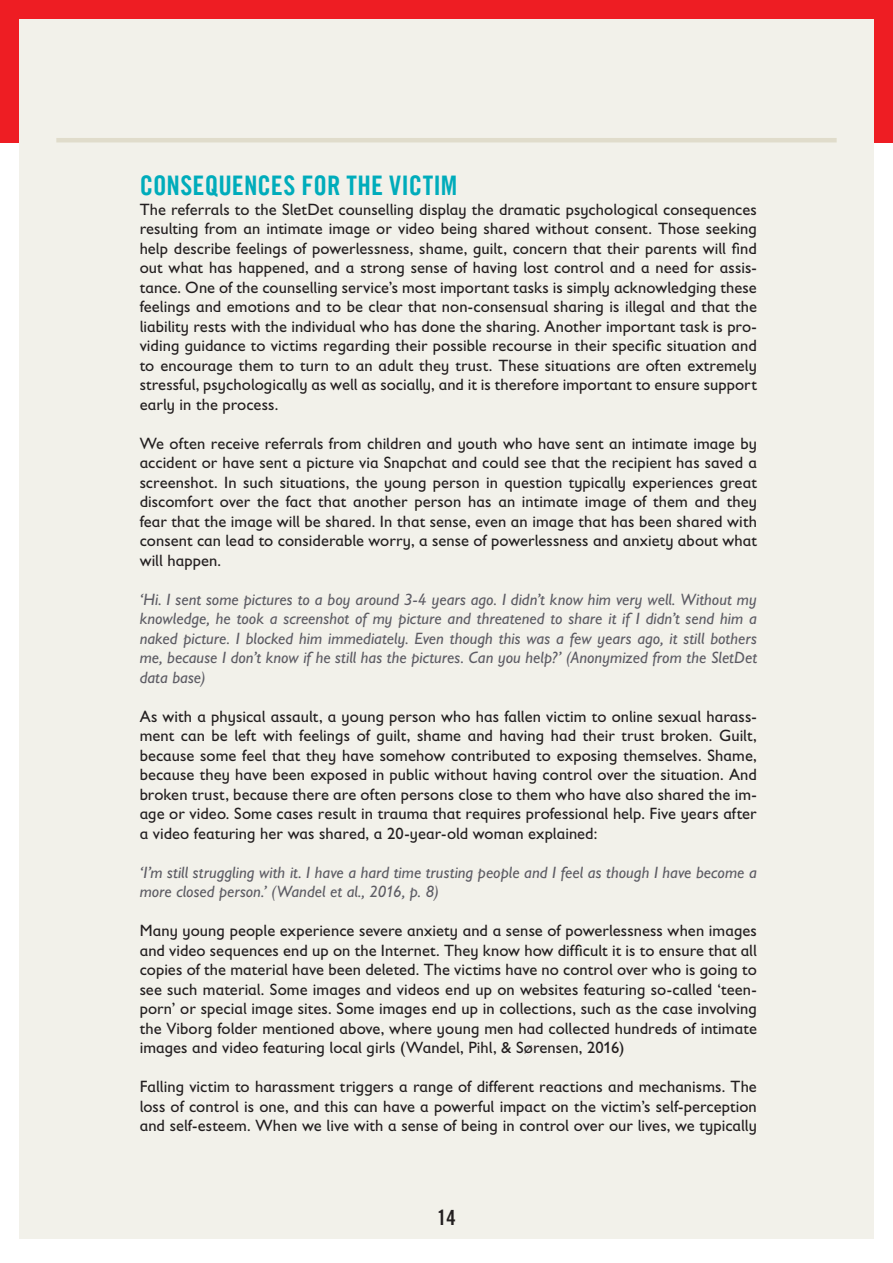
<style>
.page{position:relative;width:893px;height:1263px;background:#fff}
.page>*{position:absolute;margin:0;border:0;box-sizing:border-box;transform-origin:0 0}
.t1{font:27px "Trade Gothic LT Com Bd Cn 20";letter-spacing:.005em;color:#00acbb}
.t2{font:21px "Trade Gothic LT Com Bd Cn 20";color:#231f20}
.t3{font:16.5px/19.5px "Gill Sans Infant Std";letter-spacing:.005em;color:#231f20;text-align:justify}
.t4{font:italic 16.5px/19.5px "Gill Sans Infant Std";letter-spacing:.005em;color:#5d5c64;text-align:justify}
</style>
<div class="page">
<div style="left:0;top:0;width:893px;height:142px;background:#ee1d23"></div>
<div style="left:19px;top:20px;width:855px;height:1219px;background:#f2f1ea"></div>
<hr style="left:56px;top:138px;width:781px;height:4px;background:#e0dccb">
<h1 class="t1" style="left:140px;top:169px;width:319px">CONSEQUENCES FOR THE VICTIM</h1>
<p class="t3" style="left:140px;top:199px;width:619px">The referrals to the SletDet counselling display the dramatic psychological consequences resulting from an intimate image or video being shared without consent. Those seeking help describe feelings of powerlessness, shame, guilt, concern that their parents will find out what has happened, and a strong sense of having lost control and a need for assis&shy;tance. One of the counselling service’s most important tasks is simply acknowledging these feelings and emotions and to be clear that non-consensual sharing is illegal and that the liability rests with the individual who has done the sharing. Another important task is pro&shy;viding guidance to victims regarding their possible recourse in their specific situation and to encourage them to turn to an adult they trust. These situations are often extremely stressful, psychologically as well as socially, and it is therefore important to ensure support early in the process.</p>
<p class="t3" style="left:140px;top:433px;width:619px">We often receive referrals from children and youth who have sent an intimate image by accident or have sent a picture via Snapchat and could see that the recipient has saved a screenshot. In such situations, the young person in question typically experiences great discomfort over the fact that another person has an intimate image of them and they fear that the image will be shared. In that sense, even an image that has been shared with consent can lead to considerable worry, a sense of powerlessness and anxiety about what will happen.</p>
<p class="t4" style="left:140px;top:589px;width:619px">‘Hi. I sent some pictures to a boy around 3-4 years ago. I didn’t know him very well. Without my knowledge, he took a screenshot of my picture and threatened to share it if I didn’t send him a naked picture. I blocked him immediately. Even though this was a few years ago, it still bothers me, because I don’t know if he still has the pictures. Can you help?’ (Anonymized from the SletDet data base)</p>
<p class="t3" style="left:140px;top:706px;width:619px">As with a physical assault, a young person who has fallen victim to online sexual harass&shy;ment can be left with feelings of guilt, shame and having had their trust broken. Guilt, because some feel that they have somehow contributed to exposing themselves. Shame, because they have been exposed in public without having control over the situation. And broken trust, because there are often persons close to them who have also shared the im&shy;age or video. Some cases result in trauma that requires professional help. Five years after a video featuring her was shared, a 20-year-old woman explained:</p>
<p class="t4" style="left:140px;top:862px;width:619px">‘I’m still struggling with it. I have a hard time trusting people and I feel as though I have become a more closed person.’ (Wandel et al., 2016, p. 8)</p>
<p class="t3" style="left:140px;top:921px;width:619px">Many young people experience severe anxiety and a sense of powerlessness when images and video sequences end up on the Internet. They know how difficult it is to ensure that all copies of the material have been deleted. The victims have no control over who is going to see such material. Some images and videos end up on websites featuring so-called ‘teen&shy;porn’ or special image sites. Some images end up in collections, such as the case involving the Viborg folder mentioned above, where young men had collected hundreds of intimate images and video featuring local girls (Wandel, Pihl, &amp; Sørensen, 2016)</p>
<p class="t3" style="left:140px;top:1077px;width:619px">Falling victim to harassment triggers a range of different reactions and mechanisms. The loss of control is one, and this can have a powerful impact on the victim’s self-perception and self-esteem. When we live with a sense of being in control over our lives, we typically</p>
<p class="t2" style="left:437px;top:1205px;width:20px">14</p>
</div>
